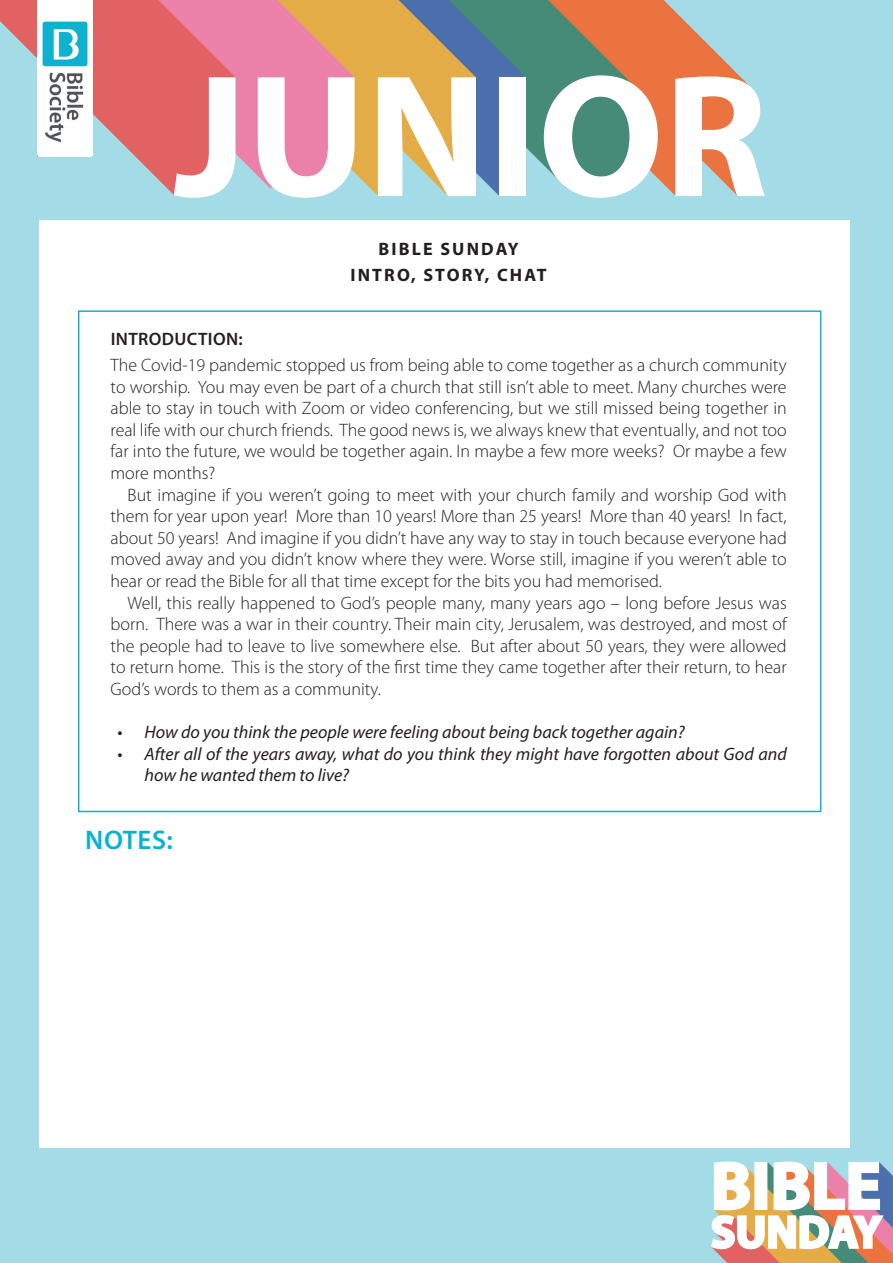
<style>
.page{position:relative;width:893px;height:1263px;background:#a3dce7}
.page>*{position:absolute;margin:0;border:0;box-sizing:border-box;transform-origin:0 0}
.t1{font:700 175.8px "Myriad Pro";color:#fff}
.t2{font:600 27px "Myriad Pro";letter-spacing:.02em;color:#07b3cf}
.t3{font:300 18px/21.6px "Myriad Pro";color:#231f20;text-align:justify}
.t4{font:italic 18px/21.6px "Myriad Pro";color:#231f20}
.t5{font:700 18px/25.8px "Myriad Pro";letter-spacing:.12em;color:#231f20;text-align:center}
.t6{font:600 18px "Myriad Pro";letter-spacing:.02em;color:#231f20}
</style>
<div class="page">
<svg style="left:642px;top:0;width:118px;height:196px;fill:#ea733f"></svg>
<svg style="left:526px;top:0;width:116px;height:188px;background:#6d8a71"></svg>
<svg style="left:476px;top:0;width:50px;height:196px;background:#5687a5"></svg>
<svg style="left:355px;top:0;width:121px;height:196px;background:#c3a869"></svg>
<svg style="left:236px;top:0;width:119px;height:188px;background:#e48d9d"></svg>
<svg style="left:0;top:0;width:236px;height:195px;fill:#e26263"></svg>
<div style="left:40px;top:220px;width:810px;height:927px;background:#fff"></div>
<svg style="left:711px;top:1161px;width:182px;height:102px;background:#dcc8bc"></svg>
<img style="left:38px;top:0;width:55px;height:156px">
<h1 class="t1" style="left:174px;top:22px;width:595px">JUNIOR</h1>
<p class="t5" style="left:350px;top:236px;width:198px">BIBLE SUNDAY<br>INTRO, STORY, CHAT</p>
<p class="t6" style="left:111px;top:328px;width:133px">INTRODUCTION:</p>
<p class="t3" style="left:111px;top:354px;width:678px">The Covid-19 pandemic stopped us from being able to come together as a church community to worship. You may even be part of a church that still isn’t able to meet. Many churches were able to stay in touch with Zoom or video conferencing, but we still missed being together in real life with our church friends. The good news is, we always knew that eventually, and not too far into the future, we would be together again. In maybe a few more weeks? Or maybe a few more months?</p>
<p class="t3" style="left:111px;top:484px;width:678px;text-indent:17px">But imagine if you weren’t going to meet with your church family and worship God with them for year upon year! More than 10 years! More than 25 years! More than 40 years! In fact, about 50 years! And imagine if you didn’t have any way to stay in touch because everyone had moved away and you didn’t know where they were. Worse still, imagine if you weren’t able to hear or read the Bible for all that time except for the bits you had memorised.</p>
<p class="t3" style="left:111px;top:592px;width:678px;text-indent:17px">Well, this really happened to God’s people many, many years ago – long before Jesus was born. There was a war in their country. Their main city, Jerusalem, was destroyed, and most of the people had to leave to live somewhere else. But after about 50 years, they were allowed to return home. This is the story of the first time they came together after their return, to hear God’s words to them as a community.</p>
<p class="t4" style="left:118px;top:721px;width:569px">• How do you think the people were feeling about being back together again?</p>
<p class="t4" style="left:145px;top:743px;width:644px;text-indent:-27px">• After all of the years away, what do you think they might have forgotten about God and how he wanted them to live?</p>
<h2 class="t2" style="left:85px;top:823px;width:89px">NOTES:</h2>
</div>
